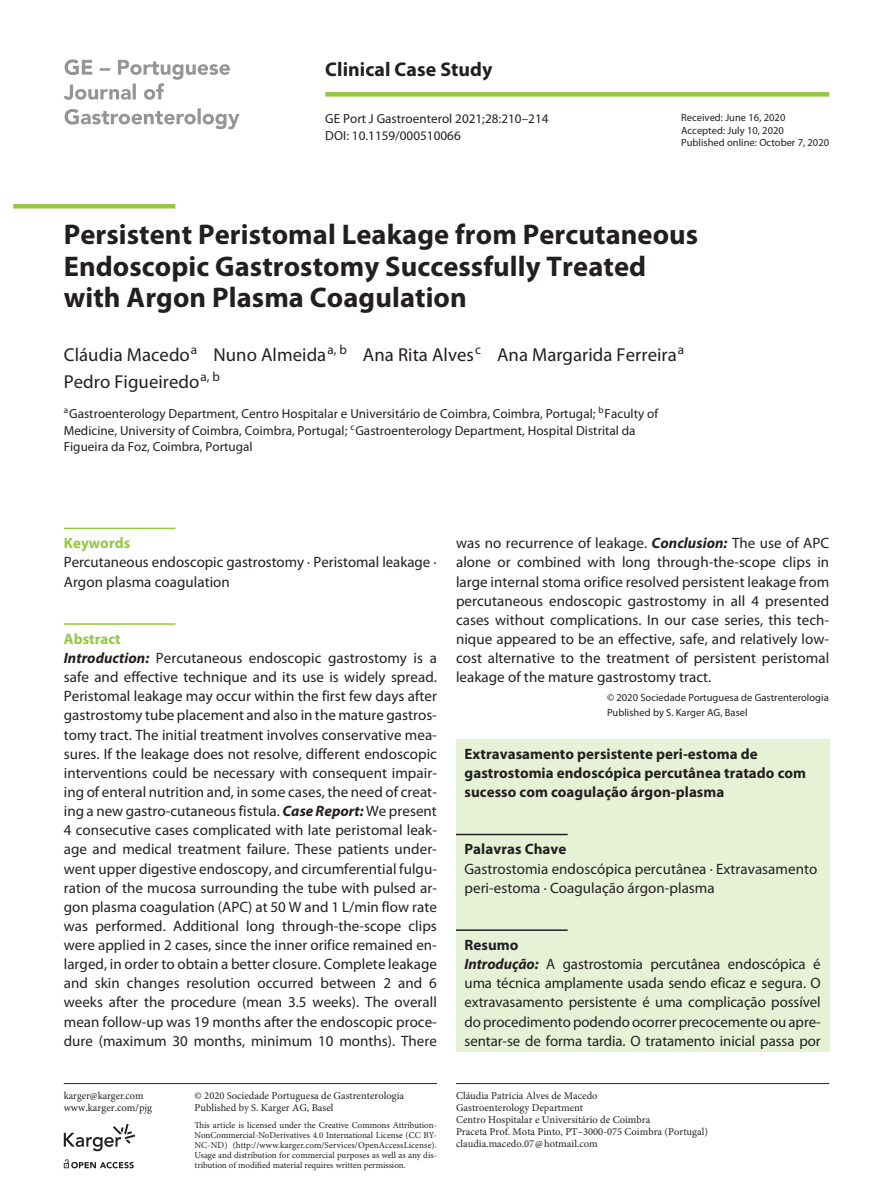
<style>
.page{position:relative;width:893px;height:1191px;background:#fff}
.page>*{position:absolute;margin:0;border:0;box-sizing:border-box;transform-origin:0 0}
.t1{font:700 28.5px/31.5px "Myriad Pro";letter-spacing:.005em;color:#231f20}
.t2{font:700 19.8px "Myriad Pro";letter-spacing:.005em;color:#231f20}
.t3{font:18.75px/27px "Myriad Pro";letter-spacing:.005em;color:#231f20}
.t4{font:15px/19px "Myriad Pro";letter-spacing:.005em;color:#231f20}
.t5{font:700 15px/19.2px "Myriad Pro";letter-spacing:.005em;color:#231f20}
.t6{font:700 15px "Myriad Pro";letter-spacing:.005em;color:#93c840}
.t7{font:13.2px/17px "Myriad Pro";letter-spacing:.005em;color:#231f20}
.t8{font:10.5px/12px "Minion Pro";color:#231f20}
.t9{font:10.5px/12.8px "Myriad Pro";letter-spacing:.005em;color:#231f20}
.t10{font:9px/10.2px "Minion Pro";color:#231f20;text-align:justify}
.s1{font-weight:700;color:#93c840}
.s2{font-weight:700;font-style:italic}
.s3{font-weight:700}
</style>
<div class="page">
<hr style="left:64px;top:1083px;width:373px;height:1px;background:#231f20">
<div style="left:325px;top:92px;width:504px;height:5px;background:#93c840"></div>
<hr style="left:456px;top:1083px;width:373px;height:1px;background:#231f20">
<div style="left:456px;top:739px;width:373px;height:312px;background:#e6f1d5"></div>
<hr style="left:13px;top:204px;width:162px;height:4px;background:#93c840">
<svg style="left:65px;top:108px;width:175px;height:21px"></svg>
<svg style="left:64px;top:59px;width:166px;height:41px"></svg>
<hr style="left:64px;top:527px;width:111px;height:2px;background:#93c840">
<hr style="left:64px;top:623px;width:111px;height:2px;background:#93c840">
<hr style="left:456px;top:833px;width:112px;height:2px;background:#231f20">
<hr style="left:456px;top:929px;width:112px;height:2px;background:#231f20">
<svg style="left:64px;top:1159px;width:70px;height:9px"></svg>
<svg style="left:64px;top:1123px;width:71px;height:28px"></svg>
<h2 class="t2" style="left:325px;top:58px;width:169px">Clinical Case Study</h2>
<p class="t7" style="left:325px;top:110px;width:225px">GE Port J Gastroenterol 2021;28:210–214</p>
<p class="t7" style="left:325px;top:127px;width:137px">DOI: 10.1159/000510066</p>
<p class="t9" style="left:681px;top:111px;width:150px">Received: June 16, 2020<br>Accepted: July 10, 2020<br>Published online: October 7, 2020</p>
<h1 class="t1" style="left:64px;top:219px;width:636px">Persistent Peristomal Leakage from Percutaneous<br>Endoscopic Gastrostomy Successfully Treated with Argon Plasma Coagulation</h1>
<p class="t3" style="left:64px;top:341px;width:622px">Cláudia Macedo<sup>a</sup> Nuno Almeida<sup>a,</sup> <sup>b</sup> Ana Rita Alves<sup>c</sup> Ana Margarida Ferreira<sup>a<br></sup>Pedro Figueiredo<sup>a,</sup> <sup>b</sup></p>
<p class="t7" style="left:64px;top:405px;width:596px"><sup>a</sup>Gastroenterology Department, Centro Hospitalar e Universitário de Coimbra, Coimbra, Portugal; <sup>b</sup>Faculty of<br>Medicine, University of Coimbra, Coimbra, Portugal; <sup>c</sup>Gastroenterology Department, Hospital Distrital da<br>Figueira da Foz, Coimbra, Portugal</p>
<p class="t6" style="left:64px;top:535px;width:68px">Keywords</p>
<p class="t4" style="left:64px;top:553px;width:374px">Percutaneous endoscopic gastrostomy · Peristomal leakage ·<br>Argon plasma coagulation</p>
<p class="t4" style="left:64px;top:629px;width:375px"><span class="s1">Abstract<br></span><span class="s2">Introduction:</span> Percutaneous endoscopic gastrostomy is a safe and effective technique and its use is widely spread.<br>Peristomal leakage may occur within the first few days after gastrostomy tube placement and also in the mature gastros&shy;tomy tract. The initial treatment involves conservative mea&shy;sures. If the leakage does not resolve, different endoscopic interventions could be necessary with consequent impair&shy;ing of enteral nutrition and, in some cases, the need of creat&shy;ing a new gastro-cutaneous fistula. <span class="s2">Case Report:</span> We present 4 consecutive cases complicated with late peristomal leak&shy;age and medical treatment failure. These patients under&shy;went upper digestive endoscopy, and circumferential fulgu&shy;ration of the mucosa surrounding the tube with pulsed ar&shy;gon plasma coagulation (APC) at 50 W and 1 L/min flow rate was performed. Additional long through-the-scope clips were applied in 2 cases, since the inner orifice remained en&shy;larged, in order to obtain a better closure. Complete leakage and skin changes resolution occurred between 2 and 6 weeks after the procedure (mean 3.5 weeks). The overall mean follow-up was 19 months after the endoscopic proce&shy;dure (maximum 30 months, minimum 10 months). There</p>
<p class="t8" style="left:64px;top:1089px;width:90px;line-height:12.8px">karger@karger.com www.karger.com/pjg</p>
<p class="t8" style="left:195px;top:1089px;width:211px">© 2020 Sociedade Portuguesa de Gastrenterologia<br>Published by S. Karger AG, Basel</p>
<p class="t10" style="left:195px;top:1120px;width:244px">This article is licensed under the Creative Commons Attribution-NonCommercial-NoDerivatives 4.0 International License (CC BY-NC-ND) (http://www.karger.com/Services/OpenAccessLicense).<br>Usage and distribution for commercial purposes as well as any dis&shy;tribution of modified material requires written permission.</p>
<p class="t4" style="left:456px;top:534px;width:375px;text-align:justify">was no recurrence of leakage. <span class="s2">Conclusion:</span> The use of APC alone or combined with long through-the-scope clips in large internal stoma orifice resolved persistent leakage from percutaneous endoscopic gastrostomy in all 4 presented cases without complications. In our case series, this tech&shy;nique appeared to be an effective, safe, and relatively low&shy;cost alternative to the treatment of persistent peristomal leakage of the mature gastrostomy tract.</p>
<p class="t9" style="left:607px;top:690px;width:223px;line-height:14.7px">© 2020 Sociedade Portuguesa de Gastrenterologia<br>Published by S. Karger AG, Basel</p>
<p class="t5" style="left:465px;top:744px;width:343px">Extravasamento persistente peri-estoma de gastrostomia endoscópica percutânea tratado com sucesso com coagulação árgon-plasma</p>
<p class="t5" style="left:465px;top:840px;width:103px">Palavras Chave</p>
<p class="t4" style="left:465px;top:859px;width:354px">Gastrostomia endoscópica percutânea · Extravasamento peri-estoma · Coagulação árgon-plasma</p>
<p class="t4" style="left:465px;top:935px;width:358px"><span class="s3">Resumo<br></span><span class="s2">Introdução:</span> A gastrostomia percutânea endoscópica é uma técnica amplamente usada sendo eficaz e segura. O extravasamento persistente é uma complicação possível do procedimento podendo ocorrer precocemente ou apre&shy;sentar-se de forma tardia. O tratamento inicial passa por</p>
<p class="t8" style="left:456px;top:1089px;width:253px">Cláudia Patrícia Alves de Macedo<br>Gastroenterology Department<br>Centro Hospitalar e Universitário de Coimbra<br>Praceta Prof. Mota Pinto, PT–3000-075 Coimbra (Portugal) claudia.macedo.07@hotmail.com</p>
</div>
